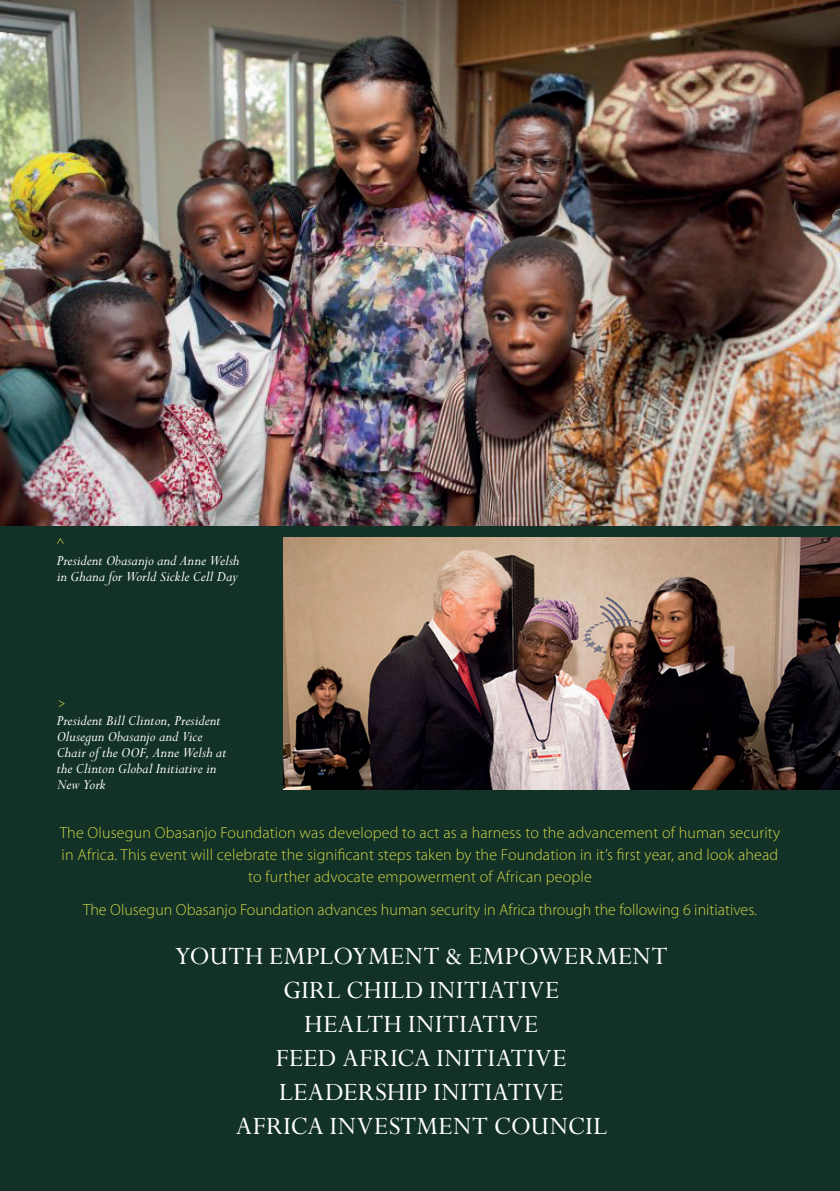
<style>
.page{position:relative;width:840px;height:1191px;background:#fff}
.page>*{position:absolute;margin:0;border:0;box-sizing:border-box;transform-origin:0 0}
.t1{font:28px/34px "Perpetua";letter-spacing:.015em;color:#fff;text-align:center}
.t2{font:300 16px/22px "Myriad Pro";letter-spacing:.01em;color:#d1d746;text-align:center}
.t3{font:italic 16px/16px "Perpetua";color:#fff}
.t4{font:italic 16px "Perpetua";color:#d1d746}
</style>
<div class="page">
<div style="left:0;top:0;width:839px;height:1191px;background:#123127"></div>
<img style="left:0;top:0;width:839px;height:525px">
<img style="left:283px;top:538px;width:556px;height:251px">
<p class="t4" style="left:57px;top:537px;width:8px">^</p>
<p class="t3" style="left:57px;top:553px;width:184px">President Obasanjo and Anne Welsh in Ghana for World Sickle Cell Day</p>
<p class="t4" style="left:66px;top:700px;width:9px;rotate:90deg">^</p>
<p class="t3" style="left:57px;top:713px;width:171px">President Bill Clinton, President<br>Olusegun Obasanjo and Vice<br>Chair of the OOF, Anne Welsh at the Clinton Global Initiative in<br>New York</p>
<p class="t2" style="left:60px;top:821px;width:721px">The Olusegun Obasanjo Foundation was developed to act as a harness to the advancement of human security in Africa. This event will celebrate the significant steps taken by the Foundation in it’s first year, and look ahead to further advocate empowerment of African people</p>
<p class="t2" style="left:83px;top:898px;width:675px">The Olusegun Obasanjo Foundation advances human security in Africa through the following 6 initiatives.</p>
<h1 class="t1" style="left:175px;top:940px;width:493px">YOUTH EMPLOYMENT &amp; EMPOWERMENT<br>GIRL CHILD INITIATIVE<br>HEALTH INITIATIVE<br>FEED AFRICA INITIATIVE<br>LEADERSHIP INITIATIVE<br>AFRICA INVESTMENT COUNCIL</h1>
</div>
